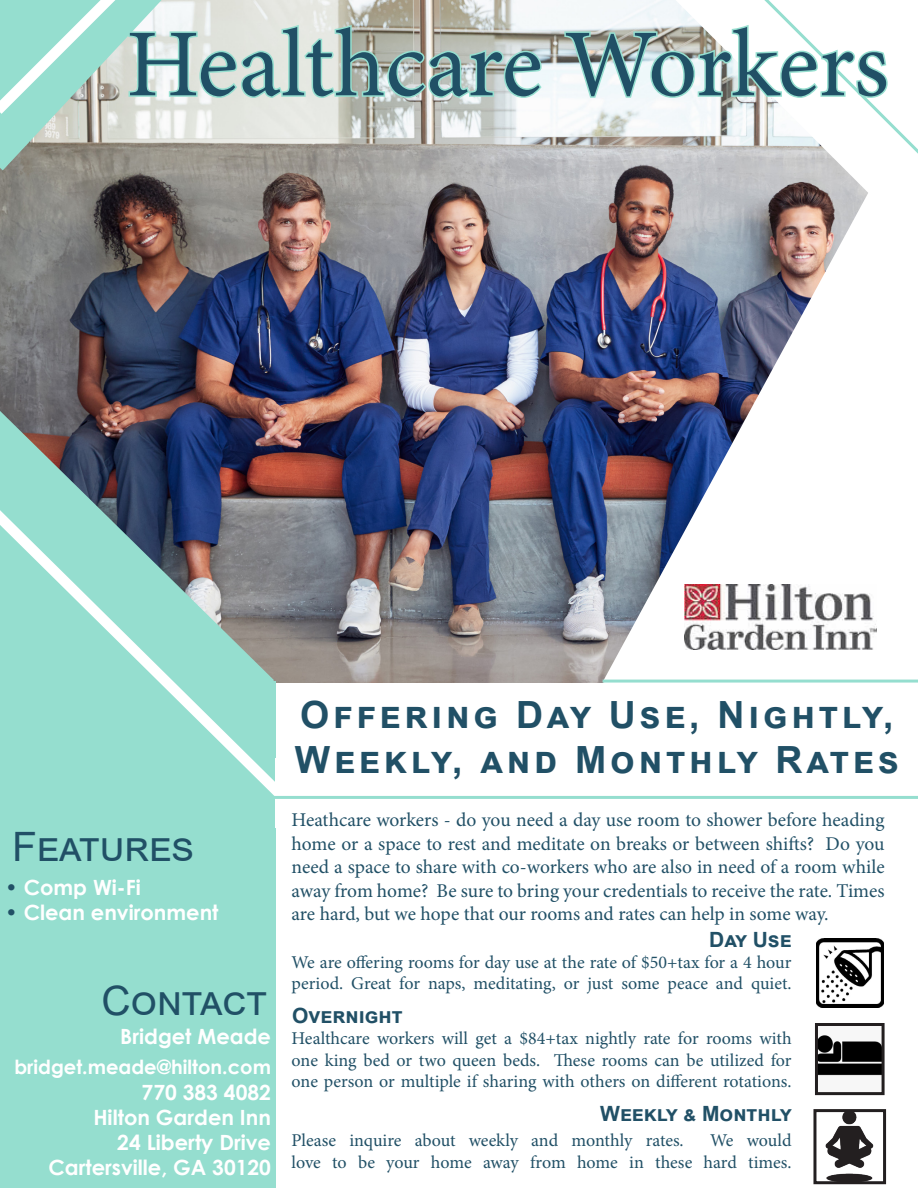
<style>
.page{position:relative;width:918px;height:1188px;background:#fff}
.page>*{position:absolute;margin:0;border:0;box-sizing:border-box;transform-origin:0 0}
.t1{font:96px "Minion Pro";letter-spacing:-.005em;color:#215066}
.t2{font:40.5px "Arial";color:#215066}
.t3{font:700 37.5px/45px "Arial";letter-spacing:.1em;color:#215066}
.t4{font:700 21px "Century Gothic";color:#fff}
.t5{font:700 21px "Arial";color:#215066}
.t6{font:19.5px/23.4px "Minion Pro";letter-spacing:-.005em;color:#215066;text-align:justify}
.t7{font:700 19.5px "Century Gothic";color:#fff}
.t8{font:18px/21.6px "Minion Pro";letter-spacing:-.005em;color:#215066}
.s1{color:#215066}
</style>
<div class="page">
<img style="left:0;top:0;width:618px;height:683px">
<img style="left:0;top:411px;width:274px;height:83px">
<div style="left:0;top:681px;width:276px;height:507px;background:#95decf"></div>
<svg style="left:0;top:432px;width:167px;height:62px;background:#566e78"></svg>
<img style="left:603px;top:101px;width:315px;height:579px">
<svg style="left:0;top:494px;width:303px;height:323px"></svg>
<div style="left:276px;top:759px;width:92px;height:69px;background:#fff"></div>
<img style="left:618px;top:0;width:300px;height:343px">
<hr style="left:274px;top:796px;width:644px;height:3px;background:#95decf">
<hr style="left:603px;top:680px;width:315px;height:3px;background:#95decf">
<svg style="left:0;top:0;width:543px;height:170px;background:#bfcfc7"></svg>
<svg style="left:563px;top:23px;width:326px;height:76px"></svg>
<img style="left:816px;top:938px;width:67px;height:70px">
<img style="left:819px;top:1035px;width:62px;height:41px">
<div style="left:815px;top:1023px;width:70px;height:72px;border:3px solid #231f20"></div>
<img style="left:825px;top:1113px;width:49px;height:67px">
<div style="left:813px;top:1109px;width:73px;height:75px;border:3px solid #231f20"></div>
<img style="left:684px;top:584px;width:192px;height:66px">
<p class="t1" style="left:126px;top:0;width:764px">Healthcare Workers</p>
<p class="t2" style="left:12px;top:819px;width:183px">Features</p>
<p class="t4" style="left:5px;top:871px;width:137px"><span class="s1">•</span> Comp Wi-Fi</p>
<p class="t4" style="left:5px;top:896px;width:215px"><span class="s1">•</span> Clean environment</p>
<p class="t2" style="left:101px;top:973px;width:167px">Contact</p>
<p class="t4" style="left:120px;top:1020px;width:152px">Bridget Meade</p>
<p class="t7" style="left:14px;top:1053px;width:258px">bridget.meade@hilton.com</p>
<p class="t4" style="left:142px;top:1076px;width:131px">770 383 4082</p>
<p class="t4" style="left:93px;top:1101px;width:179px">Hilton Garden Inn</p>
<p class="t4" style="left:117px;top:1126px;width:155px">24 Liberty Drive</p>
<p class="t4" style="left:48px;top:1152px;width:224px">Cartersville, GA 30120</p>
<p class="t3" style="left:295px;top:693px;width:605px">Offering Day Use, Nightly,<br>Weekly, and Monthly Rates</p>
<p class="t6" style="left:292px;top:809px;width:595px">Heathcare workers - do you need a day use room to shower before heading home or a space to rest and meditate on breaks or between shifts? Do you need a space to share with co-workers who are also in need of a room while away from home? Be sure to bring your credentials to receive the rate. Times are hard, but we hope that our rooms and rates can help in some way.</p>
<p class="t8" style="left:292px;top:951px;width:502px">We are offering rooms for day use at the rate of $50+tax for a 4 hour period. Great for naps, meditating, or just some peace and quiet.</p>
<p class="t5" style="left:709px;top:924px;width:84px">Day Use</p>
<p class="t5" style="left:292px;top:1001px;width:112px">Overnight</p>
<p class="t8" style="left:292px;top:1028px;width:502px;text-align:justify">Healthcare workers will get a $84+tax nightly rate for rooms with one king bed or two queen beds. These rooms can be utilized for one person or multiple if sharing with others on different rotations.</p>
<p class="t5" style="left:600px;top:1099px;width:193px">Weekly &amp; Monthly</p>
<p class="t8" style="left:292px;top:1130px;width:502px;text-align:right">We would<br>love to be your home away from home in these hard times.</p>
<p class="t8" style="left:292px;top:1130px;width:394px">Please inquire about weekly and monthly rates.</p>
</div>
